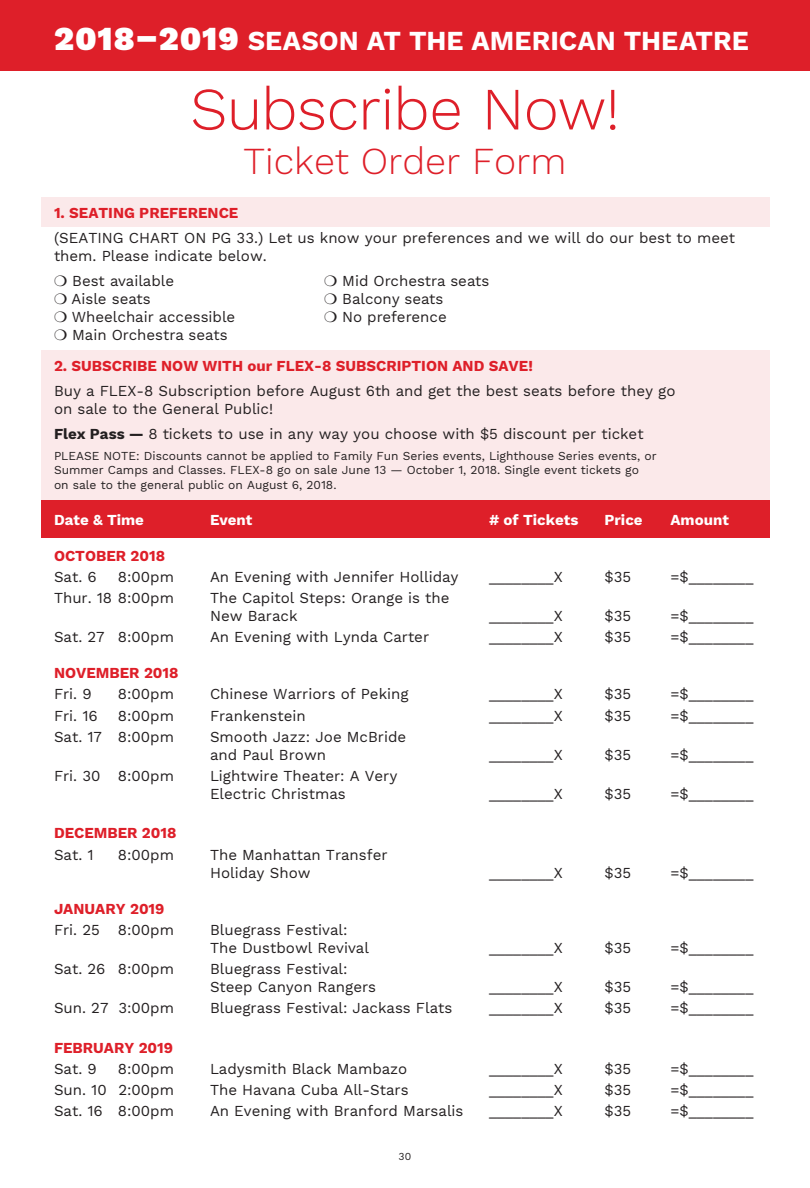
<style>
.page{position:relative;width:810px;height:1188px;background:#fff}
.page>*{position:absolute;margin:0;border:0;box-sizing:border-box;transform-origin:0 0}
.t1{font:300 60px "Work Sans";letter-spacing:-.015em;color:#de1f29}
.t2{font:300 37.5px "Work Sans";color:#de1f29}
.t3{font:700 27px "Work Sans";color:#fff}
.Order_Form_Copy{font:15px/18px "Work Sans";color:#231f20}
.Copy_Black{font:15px/18px "Work Sans";color:#231f20}
.Copy_Black-2{font:700 15px "Work Sans";color:#de1f29}
.Order_Form_Month{font:700 15px "Work Sans";color:#de1f29}
.Copy_Black-3{font:700 15px "Work Sans";color:#fff}
.Order_Form_Copy-2{font:700 15px "Work Sans";color:#de1f29}
.Copy_Black-4{font:12px/14.4px "Work Sans";color:#231f20}
.t4{font:10.5px "Work Sans";color:#231f20}
.s1{font-weight:900;font-size:33px}
.s2{font-weight:700}
</style>
<div class="page">
<div style="left:41px;top:501px;width:729px;height:37px;background:#de1f29"></div>
<div style="left:41px;top:197px;width:729px;height:30px;background:#fbe9ea"></div>
<div style="left:41px;top:350px;width:729px;height:151px;background:#fbe9ea"></div>
<div style="left:0;top:0;width:810px;height:70px;background:#de1f29"></div>
<p class="t3" style="left:54px;top:26px;width:696px"><span class="s1">2018–2019</span> SEASON AT THE AMERICAN THEATRE</p>
<p class="t1" style="left:190px;top:74px;width:431px">Subscribe Now!</p>
<p class="t2" style="left:244px;top:140px;width:324px">Ticket Order Form</p>
<p class="Copy_Black-2" style="left:54px;top:204px;width:186px">1. SEATING PREFERENCE</p>
<p class="Copy_Black" style="left:54px;top:229px;width:683px">(SEATING CHART ON PG 33.) Let us know your preferences and we will do our best to meet them. Please indicate below.</p>
<p class="Copy_Black" style="left:72px;top:272px;width:103px">Best available</p>
<p class="Copy_Black" style="left:342px;top:272px;width:149px">Mid Orchestra seats</p>
<p class="Copy_Black" style="left:72px;top:290px;width:81px">Aisle seats</p>
<p class="Copy_Black" style="left:342px;top:290px;width:103px">Balcony seats</p>
<p class="Copy_Black" style="left:72px;top:308px;width:165px">Wheelchair accessible</p>
<p class="Copy_Black" style="left:342px;top:308px;width:106px">No preference</p>
<p class="Copy_Black" style="left:72px;top:326px;width:157px">Main Orchestra seats</p>
<p class="Copy_Black-2" style="left:54px;top:357px;width:480px">2. SUBSCRIBE NOW WITH our FLEX-8 SUBSCRIPTION AND SAVE!</p>
<p class="Copy_Black" style="left:54px;top:382px;width:623px">Buy a FLEX-8 Subscription before August 6th and get the best seats before they go on sale to the General Public!</p>
<p class="Copy_Black" style="left:54px;top:425px;width:591px"><span class="s2">Flex Pass —</span> 8 tickets to use in any way you choose with $5 discount per ticket</p>
<p class="Copy_Black-4" style="left:54px;top:449px;width:604px">PLEASE NOTE: Discounts cannot be applied to Family Fun Series events, Lighthouse Series events, or<br>Summer Camps and Classes. FLEX-8 go on sale June 13 — October 1, 2018. Single event tickets go on sale to the general public on August 6, 2018.</p>
<p class="Copy_Black-3" style="left:54px;top:511px;width:92px">Date &amp; Time</p>
<p class="Copy_Black-3" style="left:210px;top:511px;width:44px">Event</p>
<p class="Copy_Black-3" style="left:489px;top:511px;width:91px"># of Tickets</p>
<p class="Copy_Black-3" style="left:604px;top:511px;width:40px">Price</p>
<p class="Copy_Black-3" style="left:670px;top:511px;width:60px">Amount</p>
<p class="Order_Form_Month" style="left:54px;top:547px;width:113px">OCTOBER 2018</p>
<p class="Order_Form_Copy" style="left:54px;top:568px;width:44px">Sat. 6</p>
<p class="Order_Form_Copy" style="left:118px;top:568px;width:58px">8:00pm</p>
<p class="Order_Form_Copy" style="left:210px;top:568px;width:250px">An Evening with Jennifer Holliday</p>
<p class="Order_Form_Copy" style="left:489px;top:568px;width:75px">________X</p>
<p class="Order_Form_Copy" style="left:604px;top:568px;width:28px">$35</p>
<p class="Order_Form_Copy" style="left:670px;top:568px;width:84px">=$________</p>
<p class="Order_Form_Copy" style="left:54px;top:590px;width:121px">Thur. 18 8:00pm</p>
<p class="Order_Form_Copy" style="left:210px;top:590px;width:241px">The Capitol Steps: Orange is the<br>New Barack</p>
<p class="Order_Form_Copy" style="left:489px;top:608px;width:75px">________X</p>
<p class="Order_Form_Copy" style="left:604px;top:608px;width:28px">$35</p>
<p class="Order_Form_Copy" style="left:670px;top:608px;width:84px">=$________</p>
<p class="Order_Form_Copy" style="left:54px;top:629px;width:121px">Sat. 27 8:00pm</p>
<p class="Order_Form_Copy" style="left:210px;top:629px;width:221px">An Evening with Lynda Carter</p>
<p class="Order_Form_Copy" style="left:489px;top:629px;width:75px">________X</p>
<p class="Order_Form_Copy" style="left:604px;top:629px;width:28px">$35</p>
<p class="Order_Form_Copy" style="left:670px;top:629px;width:84px">=$________</p>
<p class="Order_Form_Month" style="left:54px;top:664px;width:126px">NOVEMBER 2018</p>
<p class="Order_Form_Copy" style="left:54px;top:686px;width:39px">Fri. 9</p>
<p class="Order_Form_Copy" style="left:118px;top:686px;width:58px">8:00pm</p>
<p class="Order_Form_Copy" style="left:210px;top:686px;width:200px">Chinese Warriors of Peking</p>
<p class="Order_Form_Copy" style="left:489px;top:686px;width:75px">________X</p>
<p class="Order_Form_Copy" style="left:604px;top:686px;width:28px">$35</p>
<p class="Order_Form_Copy" style="left:670px;top:686px;width:84px">=$________</p>
<p class="Order_Form_Copy" style="left:54px;top:707px;width:45px">Fri. 16</p>
<p class="Order_Form_Copy" style="left:118px;top:707px;width:58px">8:00pm</p>
<p class="Order_Form_Copy" style="left:210px;top:707px;width:97px">Frankenstein</p>
<p class="Order_Form_Copy" style="left:489px;top:707px;width:75px">________X</p>
<p class="Order_Form_Copy" style="left:604px;top:707px;width:28px">$35</p>
<p class="Order_Form_Copy" style="left:670px;top:707px;width:84px">=$________</p>
<p class="Order_Form_Copy" style="left:54px;top:729px;width:121px">Sat. 17 8:00pm</p>
<p class="Order_Form_Copy" style="left:210px;top:729px;width:198px">Smooth Jazz: Joe McBride and Paul Brown</p>
<p class="Order_Form_Copy" style="left:489px;top:747px;width:75px">________X</p>
<p class="Order_Form_Copy" style="left:604px;top:747px;width:28px">$35</p>
<p class="Order_Form_Copy" style="left:670px;top:747px;width:84px">=$________</p>
<p class="Order_Form_Copy" style="left:54px;top:768px;width:121px">Fri. 30 8:00pm</p>
<p class="Order_Form_Copy" style="left:210px;top:768px;width:189px">Lightwire Theater: A Very<br>Electric Christmas</p>
<p class="Order_Form_Copy-2" style="left:54px;top:825px;width:124px">DECEMBER 2018</p>
<p class="Order_Form_Copy" style="left:54px;top:846px;width:41px">Sat. 1</p>
<p class="Order_Form_Copy" style="left:118px;top:846px;width:58px">8:00pm</p>
<p class="Order_Form_Copy" style="left:210px;top:846px;width:179px">The Manhattan Transfer<br>Holiday Show</p>
<p class="Order_Form_Month" style="left:54px;top:900px;width:112px">JANUARY 2019</p>
<p class="Order_Form_Copy" style="left:54px;top:921px;width:121px">Fri. 25 8:00pm</p>
<p class="Order_Form_Copy" style="left:210px;top:921px;width:160px">Bluegrass Festival:<br>The Dustbowl Revival</p>
<p class="Order_Form_Copy" style="left:54px;top:961px;width:121px">Sat. 26 8:00pm</p>
<p class="Order_Form_Copy" style="left:210px;top:961px;width:168px">Bluegrass Festival:<br>Steep Canyon Rangers</p>
<p class="Order_Form_Copy" style="left:489px;top:786px;width:75px">________X</p>
<p class="Order_Form_Copy" style="left:604px;top:786px;width:28px">$35</p>
<p class="Order_Form_Copy" style="left:670px;top:786px;width:84px">=$________</p>
<p class="Order_Form_Copy" style="left:489px;top:864px;width:75px">________X</p>
<p class="Order_Form_Copy" style="left:604px;top:864px;width:28px">$35</p>
<p class="Order_Form_Copy" style="left:670px;top:864px;width:84px">=$________</p>
<p class="Order_Form_Copy" style="left:489px;top:939px;width:75px">________X</p>
<p class="Order_Form_Copy" style="left:604px;top:939px;width:28px">$35</p>
<p class="Order_Form_Copy" style="left:670px;top:939px;width:84px">=$________</p>
<p class="Order_Form_Copy" style="left:489px;top:979px;width:75px">________X</p>
<p class="Order_Form_Copy" style="left:604px;top:979px;width:28px">$35</p>
<p class="Order_Form_Copy" style="left:670px;top:979px;width:84px">=$________</p>
<p class="Order_Form_Copy" style="left:54px;top:1000px;width:122px">Sun. 27 3:00pm</p>
<p class="Order_Form_Copy" style="left:210px;top:1000px;width:244px">Bluegrass Festival: Jackass Flats</p>
<p class="Order_Form_Copy" style="left:489px;top:1000px;width:75px">________X</p>
<p class="Order_Form_Copy" style="left:604px;top:1000px;width:28px">$35</p>
<p class="Order_Form_Copy" style="left:670px;top:1000px;width:84px">=$________</p>
<p class="Order_Form_Month" style="left:54px;top:1039px;width:121px">FEBRUARY 2019</p>
<p class="Order_Form_Copy" style="left:54px;top:1060px;width:44px">Sat. 9</p>
<p class="Order_Form_Copy" style="left:118px;top:1060px;width:58px">8:00pm</p>
<p class="Order_Form_Copy" style="left:210px;top:1060px;width:199px">Ladysmith Black Mambazo</p>
<p class="Order_Form_Copy" style="left:489px;top:1060px;width:75px">________X</p>
<p class="Order_Form_Copy" style="left:604px;top:1060px;width:28px">$35</p>
<p class="Order_Form_Copy" style="left:670px;top:1060px;width:84px">=$________</p>
<p class="Order_Form_Copy" style="left:54px;top:1082px;width:122px">Sun. 10 2:00pm</p>
<p class="Order_Form_Copy" style="left:210px;top:1082px;width:200px">The Havana Cuba All-Stars</p>
<p class="Order_Form_Copy" style="left:489px;top:1082px;width:75px">________X</p>
<p class="Order_Form_Copy" style="left:604px;top:1082px;width:28px">$35</p>
<p class="Order_Form_Copy" style="left:670px;top:1082px;width:84px">=$________</p>
<p class="Order_Form_Copy" style="left:54px;top:1103px;width:121px">Sat. 16 8:00pm</p>
<p class="Order_Form_Copy" style="left:210px;top:1103px;width:255px">An Evening with Branford Marsalis</p>
<p class="Order_Form_Copy" style="left:489px;top:1103px;width:75px">________X</p>
<p class="Order_Form_Copy" style="left:604px;top:1103px;width:28px">$35</p>
<p class="Order_Form_Copy" style="left:670px;top:1103px;width:84px">=$________</p>
<p class="t4" style="left:399px;top:1150px;width:14px">30</p>
</div>
